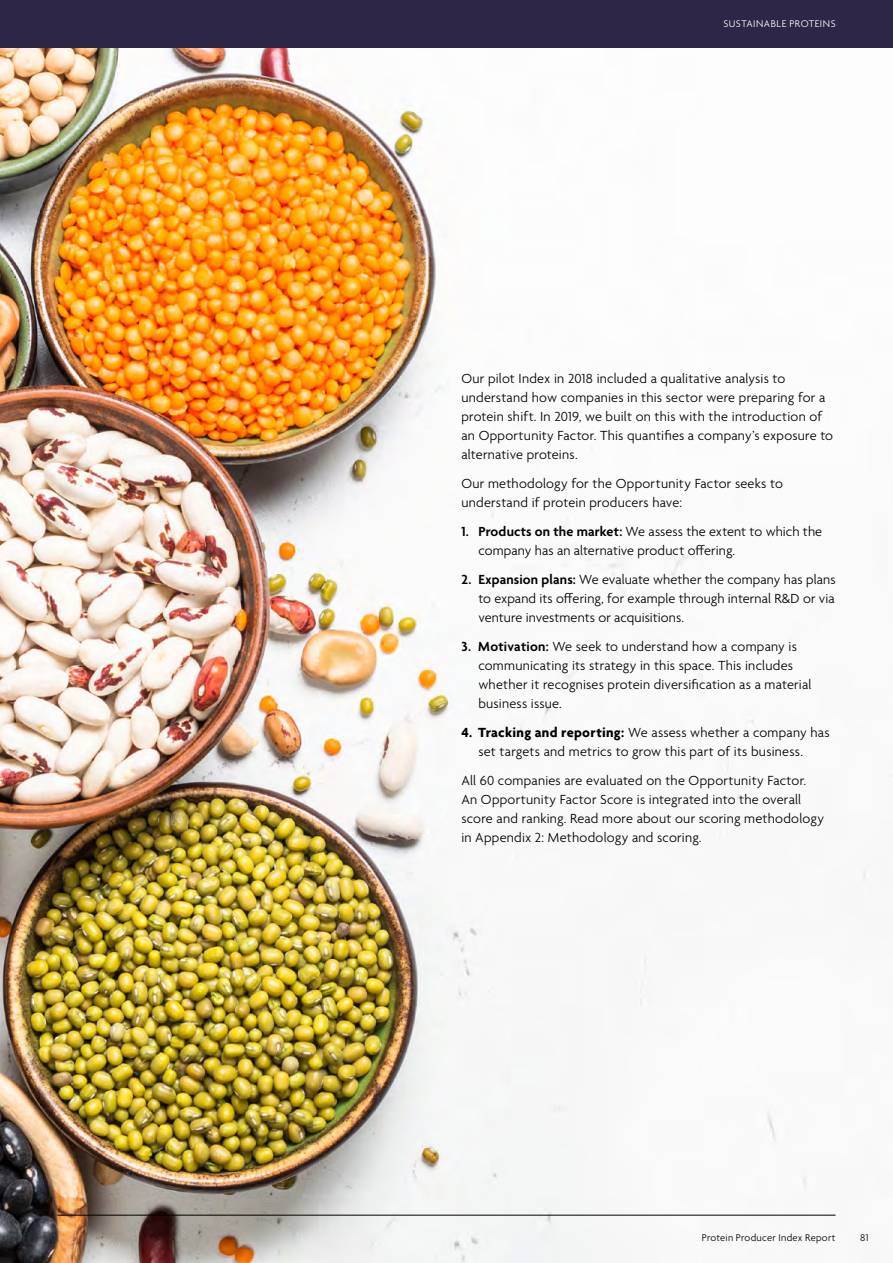
<style>
.page{position:relative;width:893px;height:1263px;background:#fff}
.page>*{position:absolute;margin:0;border:0;box-sizing:border-box;transform-origin:0 0}
.body{font:300 14.25px/19.2px "Agenda";letter-spacing:.015em;color:#000}
.body-2{font:300 10.5px "Agenda";letter-spacing:.025em;color:#000}
.body-3{font:300 10.5px "Agenda";letter-spacing:.045em;color:#fff}
.s1{font-weight:600}
.s2{font-weight:700}
</style>
<div class="page">
<img style="left:0;top:48px;width:893px;height:1215px">
<hr style="left:57px;top:1215px;width:779px;height:1px;background:#000">
<div style="left:0;top:0;width:893px;height:48px;background:#2d2647"></div>
<p class="body-3" style="left:723px;top:18px;width:114px">SUSTAINABLE PROTEINS</p>
<p class="body" style="left:461px;top:369px;width:373px">Our pilot Index in 2018 included a qualitative analysis to understand how companies in this sector were preparing for a protein shift. In 2019, we built on this with the introduction of an Opportunity Factor. This quantifies a company’s exposure to alternative proteins.</p>
<p class="body" style="left:461px;top:475px;width:323px">Our methodology for the Opportunity Factor seeks to understand if protein producers have:</p>
<p class="body" style="left:478px;top:522px;width:345px;text-indent:-17px"><span class="s1">1. Products on the market:</span> We assess the extent to which the company has an alternative product offering.</p>
<p class="body" style="left:478px;top:570px;width:359px;text-align:justify;text-indent:-17px"><span class="s1">2. Expansion plans:</span> We evaluate whether the company has plans to expand its offering, for example through internal R&amp;D or via venture investments or acquisitions.</p>
<p class="body" style="left:478px;top:637px;width:335px;text-indent:-17px"><span class="s1">3. Motivation:</span> We seek to understand how a company is communicating its strategy in this space. This includes whether it recognises protein diversification as a material business issue.</p>
<p class="body" style="left:478px;top:723px;width:353px;text-indent:-17px"><span class="s2">4. Tracking and reporting:</span> We assess whether a company has set targets and metrics to grow this part of its business.</p>
<p class="body" style="left:461px;top:771px;width:364px">All 60 companies are evaluated on the Opportunity Factor.<br>An Opportunity Factor Score is integrated into the overall score and ranking. Read more about our scoring methodology in Appendix 2: Methodology and scoring.</p>
<p class="body-2" style="left:702px;top:1232px;width:135px">Protein Producer Index Report</p>
<p class="body-2" style="left:860px;top:1232px;width:10px">81</p>
</div>
